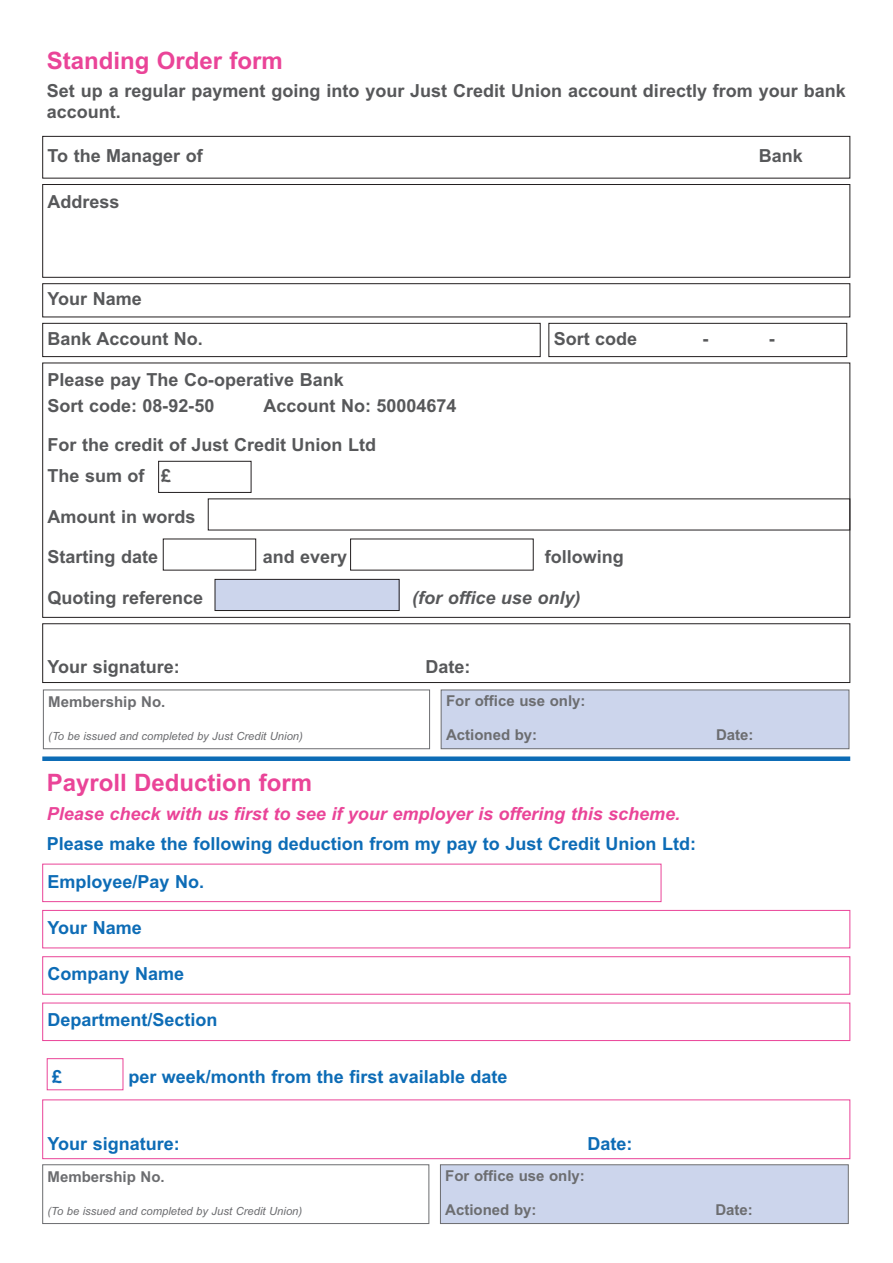
<style>
.page{position:relative;width:893px;height:1263px;background:#fff}
.page>*{position:absolute;margin:0;border:0;box-sizing:border-box;transform-origin:0 0}
.t1{font:700 24px "Arial";color:#ea4498}
.t2{font:700 18px/21px "Arial";color:#57585a}
.t3{font:700 18px "Arial";color:#0d6cb6}
.t4{font:italic 700 18px "Arial";color:#ea4498}
.t5{font:italic 700 18px "Arial";color:#57585a}
.t6{font:700 15px "Arial";color:#6c6d70}
.t7{font:italic 11.25px "Arial";color:#6c6d70}
</style>
<div class="page">
<div style="left:42px;top:136px;width:808px;height:42px;border:1px solid #231f20"></div>
<div style="left:42px;top:323px;width:499px;height:34px;border:1px solid #231f20"></div>
<div style="left:548px;top:323px;width:299px;height:34px;border:1px solid #231f20"></div>
<div style="left:42px;top:283px;width:808px;height:34px;border:1px solid #231f20"></div>
<div style="left:42px;top:623px;width:808px;height:60px;border:1px solid #231f20"></div>
<div style="left:42px;top:184px;width:808px;height:94px;border:1px solid #231f20"></div>
<div style="left:42px;top:910px;width:808px;height:38px;border:1px solid #ea4498"></div>
<div style="left:42px;top:1003px;width:808px;height:38px;border:1px solid #ea4498"></div>
<div style="left:42px;top:1099px;width:808px;height:60px;border:1px solid #ea4498"></div>
<div style="left:42px;top:1164px;width:387px;height:60px;border:1px solid #6c6d70"></div>
<div style="left:440px;top:1165px;width:408px;height:58px;background:#ccd5ec"></div>
<div style="left:440px;top:1164px;width:409px;height:60px;border:1px solid #6c6d70"></div>
<div style="left:42px;top:864px;width:619px;height:38px;border:1px solid #ea4498"></div>
<div style="left:42px;top:956px;width:808px;height:38px;border:1px solid #ea4498"></div>
<div style="left:42px;top:756px;width:808px;height:5px;background:#0d6cb6"></div>
<div style="left:43px;top:689px;width:387px;height:60px;border:1px solid #6c6d70"></div>
<div style="left:441px;top:690px;width:408px;height:59px;background:#ccd5ec"></div>
<div style="left:441px;top:689px;width:408px;height:60px;border:1px solid #6c6d70"></div>
<svg style="left:158px;top:460px;width:693px;height:111px"></svg>
<div style="left:215px;top:579px;width:184px;height:31px;background:#ccd5ec"></div>
<div style="left:215px;top:579px;width:184px;height:32px;border:1px solid #231f20"></div>
<div style="left:47px;top:1058px;width:76px;height:32px;border:1px solid #ea4498"></div>
<h1 class="t1" style="left:47px;top:52px;width:238px">Standing Order form</h1>
<p class="t2" style="left:47px;top:82px;width:800px">Set up a regular payment going into your Just Credit Union account directly from your bank account.</p>
<p class="t2" style="left:48px;top:147px;width:157px">To the Manager of</p>
<p class="t2" style="left:759px;top:147px;width:46px">Bank</p>
<p class="t2" style="left:48px;top:193px;width:74px">Address</p>
<p class="t2" style="left:48px;top:290px;width:96px">Your Name</p>
<p class="t2" style="left:48px;top:330px;width:157px">Bank Account No.</p>
<p class="t2" style="left:554px;top:330px;width:85px">Sort code</p>
<p class="t2" style="left:703px;top:330px;width:7px">-</p>
<p class="t2" style="left:769px;top:330px;width:7px">-</p>
<p class="t2" style="left:48px;top:369px;width:298px;line-height:25.5px">Please pay The Co-operative Bank<br>Sort code: 08-92-50</p>
<p class="t2" style="left:48px;top:387px;width:411px;line-height:39px;text-indent:216px">Account No: 50004674<br>For the credit of Just Credit Union Ltd</p>
<p class="t2" style="left:48px;top:467px;width:125px">The sum of £</p>
<p class="t2" style="left:48px;top:507px;width:150px">Amount in words</p>
<p class="t2" style="left:48px;top:548px;width:112px">Starting date</p>
<p class="t2" style="left:263px;top:548px;width:86px">and every</p>
<p class="t2" style="left:545px;top:548px;width:81px">following</p>
<p class="t2" style="left:48px;top:588px;width:157px">Quoting reference</p>
<p class="t5" style="left:412px;top:591px;width:170px">(for office use only)</p>
<p class="t2" style="left:48px;top:658px;width:134px">Your signature:</p>
<p class="t2" style="left:426px;top:658px;width:46px">Date:</p>
<p class="t6" style="left:48px;top:696px;width:119px">Membership No.</p>
<p class="t7" style="left:48px;top:732px;width:256px">(To be issued and completed by Just Credit Union)</p>
<p class="t6" style="left:446px;top:695px;width:141px">For office use only:</p>
<p class="t6" style="left:446px;top:730px;width:93px">Actioned by:</p>
<p class="t6" style="left:716px;top:730px;width:39px">Date:</p>
<h1 class="t1" style="left:47px;top:774px;width:267px">Payroll Deduction form</h1>
<p class="t4" style="left:47px;top:807px;width:635px">Please check with us first to see if your employer is offering this scheme.</p>
<p class="t3" style="left:47px;top:837px;width:651px">Please make the following deduction from my pay to Just Credit Union Ltd:</p>
<p class="t3" style="left:48px;top:875px;width:158px">Employee/Pay No.</p>
<p class="t3" style="left:48px;top:921px;width:96px">Your Name</p>
<p class="t3" style="left:48px;top:967px;width:138px">Company Name</p>
<p class="t3" style="left:48px;top:1013px;width:172px">Department/Section</p>
<p class="t3" style="left:52px;top:1070px;width:12px">£</p>
<p class="t3" style="left:128px;top:1070px;width:381px">per week/month from the first available date</p>
<p class="t3" style="left:48px;top:1137px;width:134px">Your signature:</p>
<p class="t3" style="left:588px;top:1137px;width:46px">Date:</p>
<p class="t6" style="left:48px;top:1171px;width:119px">Membership No.</p>
<p class="t7" style="left:48px;top:1207px;width:256px">(To be issued and completed by Just Credit Union)</p>
<p class="t6" style="left:445px;top:1170px;width:141px">For office use only:</p>
<p class="t6" style="left:445px;top:1204px;width:93px">Actioned by:</p>
<p class="t6" style="left:715px;top:1204px;width:39px">Date:</p>
</div>
